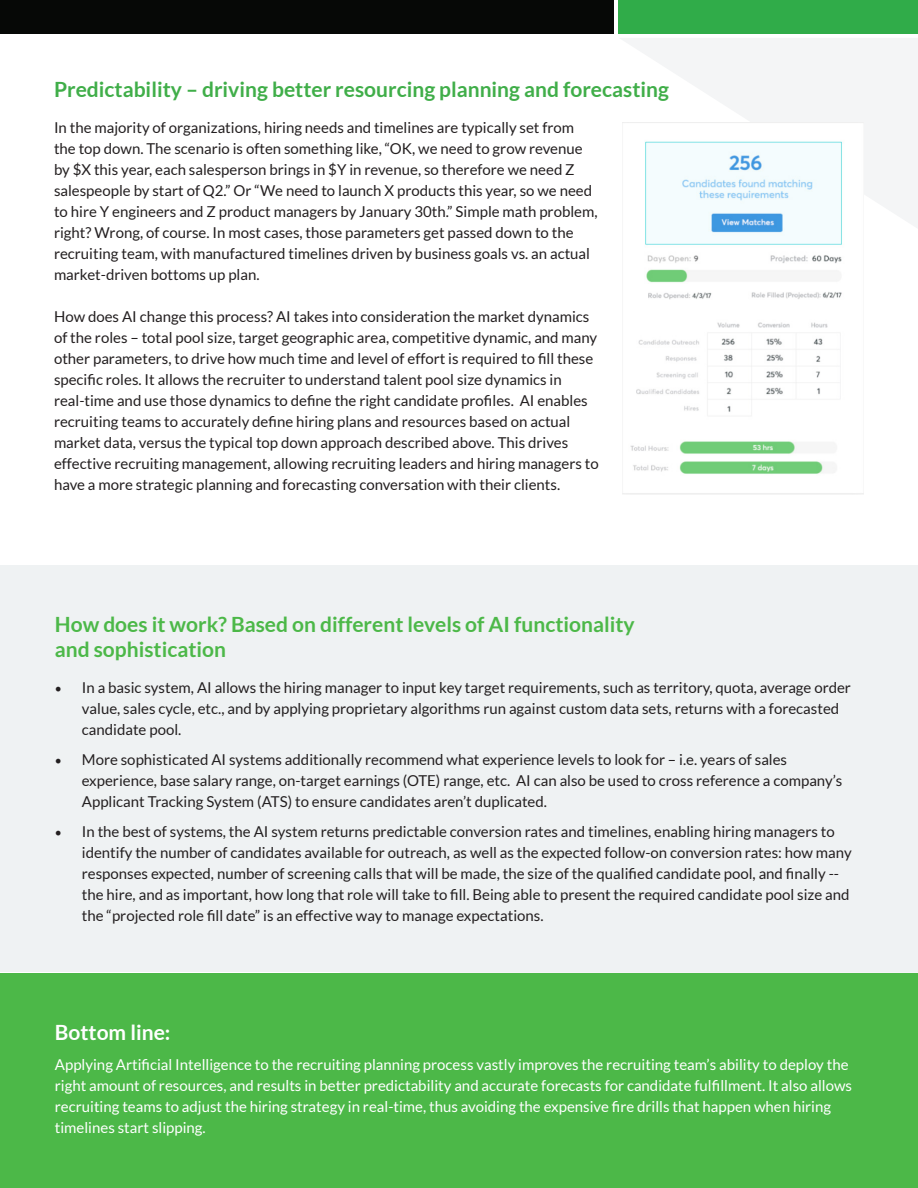
<style>
.page{position:relative;width:918px;height:1188px;background:#fff}
.page>*{position:absolute;margin:0;border:0;box-sizing:border-box;transform-origin:0 0}
.t1{font:700 21px/25.2px "Lato";color:#4cb848}
.t2{font:700 21px "Lato";color:#40ae49}
.t3{font:700 21px "Lato";color:#fff}
.t4{font:15px/21px "Lato";color:#231f20}
.t5{font:15px/21px "Lato";color:#fff}
.s1{font-family:"Minion Pro";font-size:18px}
</style>
<div class="page">
<div style="left:618px;top:0;width:300px;height:34px;background:#30ac49"></div>
<div style="left:0;top:0;width:614px;height:34px;background:#060806"></div>
<svg style="left:620px;top:38px;width:298px;height:190px;fill:#f4f5f6"></svg>
<div style="left:0;top:565px;width:918px;height:407px;background:#eff2f3"></div>
<div style="left:0;top:974px;width:918px;height:214px;background:#4cb848"></div>
<img style="left:622px;top:122px;width:242px;height:372px">
<p class="t2" style="left:54px;top:78px;width:616px">Predictability – driving better resourcing planning and forecasting</p>
<p class="t4" style="left:54px;top:117px;width:545px">In the majority of organizations, hiring needs and timelines are typically set from the top down. The scenario is often something like, “OK, we need to grow revenue by $X this year, each salesperson brings in $Y in revenue, so therefore we need Z salespeople by start of Q2.” Or “We need to launch X products this year, so we need to hire Y engineers and Z product managers by January 30th.” Simple math problem, right? Wrong, of course. In most cases, those parameters get passed down to the recruiting team, with manufactured timelines driven by business goals vs. an actual market-driven bottoms up plan.</p>
<p class="t4" style="left:54px;top:306px;width:546px">How does AI change this process? AI takes into consideration the market dynamics of the roles – total pool size, target geographic area, competitive dynamic, and many other parameters, to drive how much time and level of effort is required to fill these specific roles. It allows the recruiter to understand talent pool size dynamics in real-time and use those dynamics to define the right candidate profiles. AI enables recruiting teams to accurately define hiring plans and resources based on actual market data, versus the typical top down approach described above. This drives effective recruiting management, allowing recruiting leaders and hiring managers to have a more strategic planning and forecasting conversation with their clients.</p>
<p class="t1" style="left:55px;top:611px;width:581px">How does it work? Based on different levels of AI functionality and sophistication</p>
<p class="t4" style="left:82px;top:677px;width:771px;text-indent:-27px"><span class="s1">•</span> In a basic system, AI allows the hiring manager to input key target requirements, such as territory, quota, average order value, sales cycle, etc., and by applying proprietary algorithms run against custom data sets, returns with a forecasted candidate pool.</p>
<p class="t4" style="left:82px;top:749px;width:762px;text-indent:-27px"><span class="s1">•</span> More sophisticated AI systems additionally recommend what experience levels to look for – i.e. years of sales experience, base salary range, on-target earnings (OTE) range, etc. AI can also be used to cross reference a company’s<br>Applicant Tracking System (ATS) to ensure candidates aren’t duplicated.</p>
<p class="t4" style="left:82px;top:821px;width:771px;text-indent:-27px"><span class="s1">•</span> In the best of systems, the AI system returns predictable conversion rates and timelines, enabling hiring managers to identify the number of candidates available for outreach, as well as the expected follow-on conversion rates: how many responses expected, number of screening calls that will be made, the size of the qualified candidate pool, and finally -- the hire, and as important, how long that role will take to fill. Being able to present the required candidate pool size and the “projected role fill date” is an effective way to manage expectations.</p>
<p class="t3" style="left:55px;top:1020px;width:117px">Bottom line:</p>
<p class="t5" style="left:55px;top:1054px;width:799px">Applying Artificial Intelligence to the recruiting planning process vastly improves the recruiting team’s ability to deploy the right amount of resources, and results in better predictability and accurate forecasts for candidate fulfillment. It also allows recruiting teams to adjust the hiring strategy in real-time, thus avoiding the expensive fire drills that happen when hiring timelines start slipping.</p>
</div>
